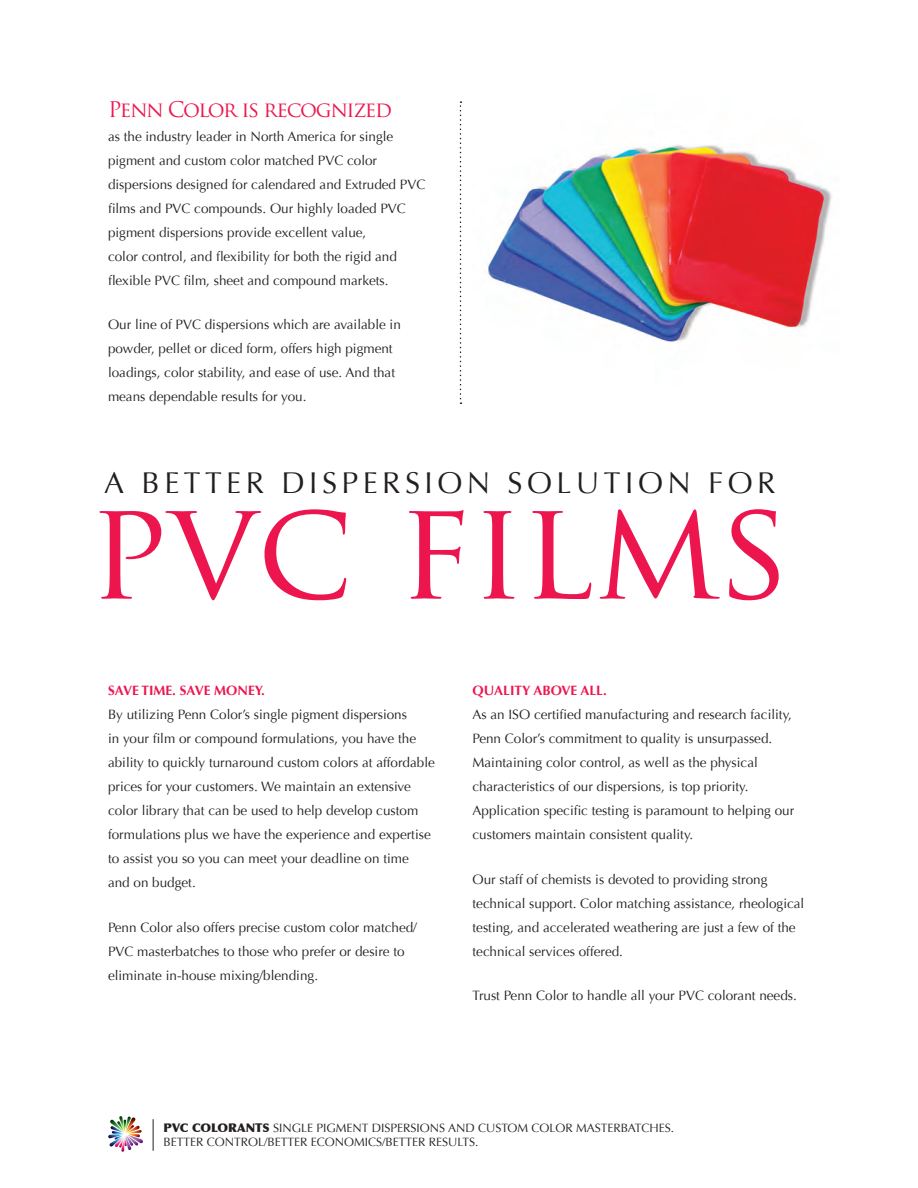
<style>
.page{position:relative;width:918px;height:1188px;background:#fff}
.page>*{position:absolute;margin:0;border:0;box-sizing:border-box;transform-origin:0 0}
.t1{font:136.5px "Trajan Pro";color:#ed154e}
.t2{font:30px "Optima";letter-spacing:.15em;color:#231f20}
.t3{font:21px "Trajan Pro";letter-spacing:-.06em;color:#ed154e}
.t4{font:13.5px/24px "Optima";color:#231f20}
.t5{font:700 13.5px "Optima";color:#ed154e}
.t6{font:12px/13.5px "Optima";color:#231f20}
.s1{font-weight:900}
</style>
<div class="page">
<svg style="left:460px;top:101px;width:1px;height:303px"></svg>
<hr style="left:153px;top:1119px;width:1px;height:32px;background:#231f20">
<svg style="left:108px;top:1116px;width:35px;height:36px"></svg>
<img style="left:487px;top:144px;width:345px;height:198px">
<h3 class="t3" style="left:108px;top:96px;width:286px">Penn Color is recognized</h3>
<p class="t4" style="left:108px;top:125px;width:319px">as the industry leader in North America for single pigment and custom color matched PVC color dispersions designed for calendared and Extruded PVC films and PVC compounds. Our highly loaded PVC pigment dispersions provide excellent value,<br>color control, and flexibility for both the rigid and flexible PVC film, sheet and compound markets.</p>
<p class="t4" style="left:108px;top:313px;width:294px">Our line of PVC dispersions which are available in powder, pellet or diced form, offers high pigment loadings, color stability, and ease of use. And that means dependable results for you.</p>
<h2 class="t2" style="left:104px;top:466px;width:673px">A BETTER DISPERSION SOLUTION FOR</h2>
<h1 class="t1" style="left:89px;top:462px;width:704px">pvc films</h1>
<p class="t5" style="left:108px;top:683px;width:159px">SAVE TIME. SAVE MONEY.</p>
<p class="t4" style="left:108px;top:703px;width:328px">By utilizing Penn Color’s single pigment dispersions<br>in your film or compound formulations, you have the ability to quickly turnaround custom colors at affordable prices for your customers. We maintain an extensive color library that can be used to help develop custom formulations plus we have the experience and expertise to assist you so you can meet your deadline on time<br>and on budget.</p>
<p class="t4" style="left:108px;top:915px;width:311px">Penn Color also offers precise custom color matched/<br>PVC masterbatches to those who prefer or desire to eliminate in-house mixing/blending.</p>
<p class="t5" style="left:472px;top:683px;width:136px">QUALITY ABOVE ALL.</p>
<p class="t4" style="left:472px;top:703px;width:323px">As an ISO certified manufacturing and research facility, Penn Color’s commitment to quality is unsurpassed.<br>Maintaining color control, as well as the physical characteristics of our dispersions, is top priority.<br>Application specific testing is paramount to helping our customers maintain consistent quality.</p>
<p class="t4" style="left:472px;top:867px;width:333px">Our staff of chemists is devoted to providing strong technical support. Color matching assistance, rheological testing, and accelerated weathering are just a few of the technical services offered.</p>
<p class="t4" style="left:472px;top:984px;width:326px">Trust Penn Color to handle all your PVC colorant needs.</p>
<p class="t6" style="left:164px;top:1122px;width:512px"><span class="s1">PVC COLORANTS</span> SINGLE PIGMENT DISPERSIONS AND CUSTOM COLOR MASTERBATCHES.<br>BETTER CONTROL/BETTER ECONOMICS/BETTER RESULTS.</p>
</div>
